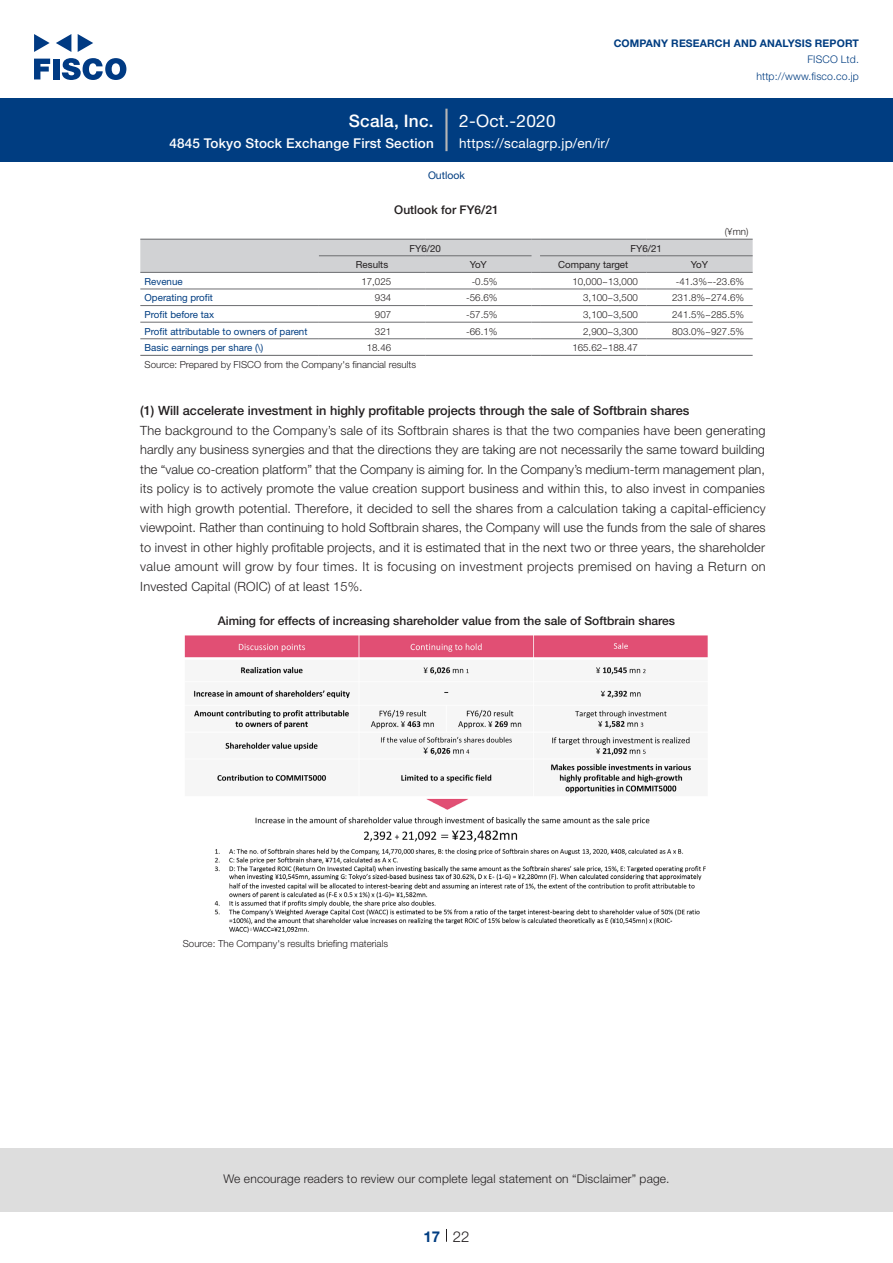
<style>
.page{position:relative;width:893px;height:1263px;background:#fff}
.page>*{position:absolute;margin:0;border:0;box-sizing:border-box;transform-origin:0 0}
.t1{font:17.25px "Helvetica Neue LT Std";letter-spacing:.015em;color:#fff}
.t2{font:500 17.25px "Helvetica Neue LT Std";letter-spacing:.015em;color:#fff}
.t3{font:300 15px "Helvetica Neue LT Std";color:#231f20}
.t4{font:700 15px "Helvetica Neue LT Std";color:#003d81}
.t5{font:500 13.5px "Helvetica Neue LT Std";letter-spacing:.015em;color:#fff}
.t6{font:13.5px "Helvetica Neue LT Std";letter-spacing:.015em;color:#fff}
.t7{font:300 12.75px/19.5px "Helvetica Neue LT Std";letter-spacing:.015em;color:#231f20;text-align:justify}
.t8{font:500 12.75px "Helvetica Neue LT Std";color:#231f20}
.t9{font:500 12px "Helvetica Neue LT Std";color:#231f20}
.t10{font:300 12px "Helvetica Neue LT Std";letter-spacing:.015em;color:#231f20}
.t11{font:700 10.5px "Helvetica Neue LT Std";letter-spacing:.015em;color:#003d81}
.t12{font:300 10.5px/16.5px "Helvetica Neue LT Std";letter-spacing:.015em;color:#003d81;text-align:right}
.t13{font:10.5px "Helvetica Neue LT Std";color:#003d81}
.t14{font:300 9.75px "Helvetica Neue LT Std";color:#231f20}
.t15{font:9.75px "Helvetica Neue LT Std";color:#003d81}
.t16{font:9.75px "Helvetica Neue LT Std";color:#231f20}
</style>
<div class="page">
<div style="left:0;top:1148px;width:893px;height:64px;background:#ddd"></div>
<svg style="left:34px;top:59px;width:16px;height:20px"></svg>
<div style="left:53px;top:59px;width:6px;height:20px;background:#003a83"></div>
<svg style="left:62px;top:58px;width:64px;height:22px"></svg>
<svg style="left:34px;top:34px;width:16px;height:18px"></svg>
<svg style="left:78px;top:34px;width:15px;height:18px"></svg>
<svg style="left:56px;top:34px;width:15px;height:18px"></svg>
<div style="left:0;top:98px;width:893px;height:64px;background:#003d81"></div>
<hr style="left:445px;top:109px;width:3px;height:42px;background:#b5b5b6">
<svg style="left:446px;top:1229px;width:1px;height:13px"></svg>
<hr style="left:140px;top:289px;width:179px;height:1px;background:#6c6d70">
<hr style="left:319px;top:289px;width:106px;height:1px;background:#6c6d70">
<hr style="left:425px;top:289px;width:106px;height:1px;background:#6c6d70">
<hr style="left:540px;top:289px;width:106px;height:1px;background:#6c6d70">
<hr style="left:646px;top:289px;width:107px;height:1px;background:#6c6d70">
<hr style="left:140px;top:305px;width:179px;height:1px;background:#6c6d70">
<hr style="left:319px;top:305px;width:106px;height:1px;background:#6c6d70">
<hr style="left:425px;top:305px;width:106px;height:1px;background:#6c6d70">
<hr style="left:540px;top:305px;width:106px;height:1px;background:#6c6d70">
<hr style="left:646px;top:305px;width:107px;height:1px;background:#6c6d70">
<hr style="left:140px;top:322px;width:179px;height:1px;background:#6c6d70">
<hr style="left:319px;top:322px;width:106px;height:1px;background:#6c6d70">
<hr style="left:425px;top:322px;width:106px;height:1px;background:#6c6d70">
<hr style="left:540px;top:322px;width:106px;height:1px;background:#6c6d70">
<hr style="left:646px;top:322px;width:107px;height:1px;background:#6c6d70">
<hr style="left:140px;top:338px;width:179px;height:1px;background:#6c6d70">
<hr style="left:319px;top:338px;width:106px;height:1px;background:#6c6d70">
<hr style="left:425px;top:338px;width:106px;height:1px;background:#6c6d70">
<hr style="left:540px;top:338px;width:106px;height:1px;background:#6c6d70">
<hr style="left:646px;top:338px;width:107px;height:1px;background:#6c6d70">
<svg style="left:140px;top:239px;width:613px;height:34px;background:#cacbcd"></svg>
<hr style="left:540px;top:239px;width:106px;height:1px;background:#6c6d70">
<hr style="left:646px;top:239px;width:107px;height:1px;background:#6c6d70">
<hr style="left:140px;top:355px;width:179px;height:1px;background:#6c6d70">
<hr style="left:319px;top:355px;width:106px;height:1px;background:#6c6d70">
<hr style="left:425px;top:355px;width:106px;height:1px;background:#6c6d70">
<hr style="left:540px;top:355px;width:106px;height:1px;background:#6c6d70">
<hr style="left:646px;top:355px;width:107px;height:1px;background:#6c6d70">
<img style="left:184px;top:635px;width:524px;height:298px">
<h1 class="t2" style="left:349px;top:110px;width:86px">Scala, Inc.</h1>
<p class="t5" style="left:169px;top:135px;width:266px">4845 Tokyo Stock Exchange First Section</p>
<h1 class="t1" style="left:459px;top:110px;width:98px">2-Oct.-2020</h1>
<p class="t11" style="left:614px;top:37px;width:247px">COMPANY RESEARCH AND ANALYSIS REPORT</p>
<p class="t12" style="left:756px;top:51px;width:104px">FISCO Ltd. http://www.fisco.co j p.</p>
<p class="t6" style="left:459px;top:135px;width:152px">https://scalagrp j p. / e n /i r/</p>
<p class="t13" style="left:428px;top:169px;width:38px">Outlook</p>
<p class="t9" style="left:394px;top:203px;width:106px">Outlook for FY6/21</p>
<p class="t14" style="left:725px;top:225px;width:25px">¥( mn(</p>
<p class="t16" style="left:409px;top:242px;width:33px">FY6/20</p>
<p class="t16" style="left:631px;top:242px;width:33px">FY6/21</p>
<p class="t16" style="left:356px;top:259px;width:34px">Results</p>
<p class="t16" style="left:470px;top:259px;width:19px">YoY</p>
<p class="t16" style="left:558px;top:259px;width:72px">Company target</p>
<p class="t16" style="left:691px;top:259px;width:19px">YoY</p>
<p class="t15" style="left:145px;top:275px;width:40px">Revenue</p>
<p class="t14" style="left:361px;top:275px;width:31px">17,025</p>
<p class="t14" style="left:472px;top:275px;width:27px">-0.5%</p>
<p class="t14" style="left:572px;top:275px;width:67px">10,000~13,000</p>
<p class="t14" style="left:676px;top:275px;width:70px">-41.3%~-23.6%</p>
<p class="t15" style="left:145px;top:292px;width:70px">Operating profit</p>
<p class="t14" style="left:375px;top:292px;width:18px">934</p>
<p class="t14" style="left:466px;top:292px;width:33px">-56.6%</p>
<p class="t14" style="left:583px;top:292px;width:56px">3,100~3,500</p>
<p class="t14" style="left:672px;top:292px;width:73px">231.8%~274.6%</p>
<p class="t15" style="left:145px;top:309px;width:71px">Profit before tax</p>
<p class="t14" style="left:375px;top:308px;width:18px">907</p>
<p class="t14" style="left:466px;top:308px;width:33px">-57.5%</p>
<p class="t14" style="left:583px;top:308px;width:56px">3,100~3,500</p>
<p class="t14" style="left:672px;top:308px;width:73px">241.5%~285.5%</p>
<p class="t15" style="left:145px;top:325px;width:164px">Profit attributable to owners of parent</p>
<p class="t14" style="left:375px;top:325px;width:18px">321</p>
<p class="t14" style="left:466px;top:325px;width:33px">-66.1%</p>
<p class="t14" style="left:583px;top:325px;width:56px">2,900~3,300</p>
<p class="t14" style="left:672px;top:325px;width:73px">803.0%~927.5%</p>
<p class="t15" style="left:145px;top:342px;width:120px">Basic earnings per share (\)</p>
<p class="t14" style="left:145px;top:358px;width:273px">Source: Prepared by FISCO from the Company s' financial results</p>
<p class="t8" style="left:140px;top:403px;width:551px">1( ) Will accelerate investment in highly profitable projects through the sale of Softbrain shares</p>
<p class="t7" style="left:140px;top:420px;width:627px">The background to the Company s’ sale of its Softbrain shares is that the two companies have been generating hardly any business synergies and that the directions they are taking are not necessarily the same toward building the “value co-creation platform” that the Company is aiming for In. the Company s’ medium-term management plan, its policy is to actively promote the value creation support business and within this, to also invest in companies with high growth potential. Therefore it, decided to sell the shares from a calculation taking a capital-efficiency viewpoint. Rather than continuing to hold Softbrain shares, the Company will use the funds from the sale of shares to invest in other highly profitable projects, and isit estimated that in the next two or three years, the shareholder value amount will grow by four times isIt. focusing on investment projects premised on having a Return on Invested Capital (ROIC) of at least 15%.</p>
<p class="t9" style="left:218px;top:614px;width:459px">Aiming for effects of increasing shareholder value from the sale of Softbrain shares</p>
<p class="t14" style="left:367px;top:342px;width:26px">18.46</p>
<p class="t14" style="left:572px;top:342px;width:67px">165.62~188.47</p>
<p class="t14" style="left:183px;top:937px;width:207px">Source: The Company s' results briefing materials</p>
<p class="t10" style="left:223px;top:1171px;width:448px">We encourage readers to review our complete legal statement on “Disclaimer” page.</p>
<p class="t4" style="left:423px;top:1227px;width:18px">17</p>
<p class="t3" style="left:453px;top:1227px;width:18px">22</p>
</div>
